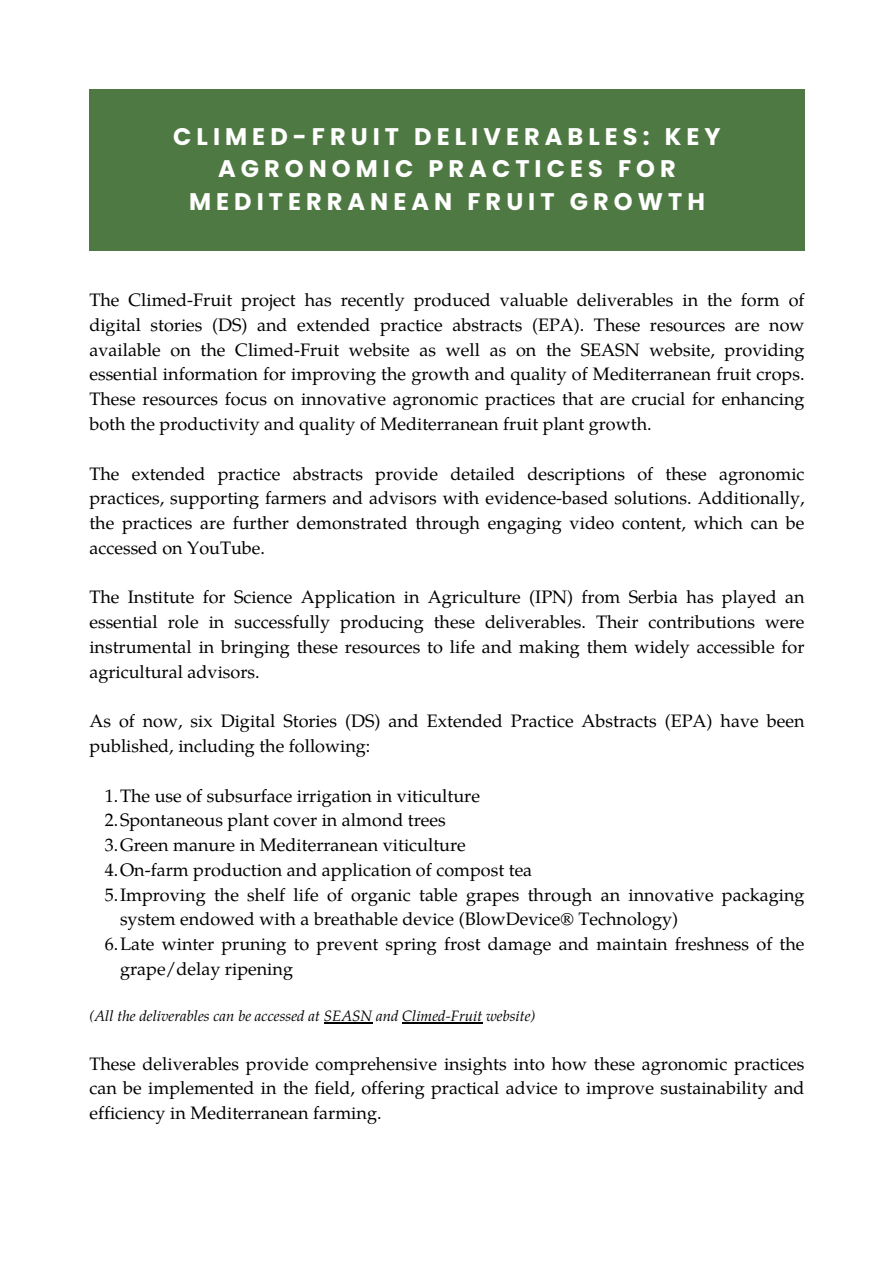
<style>
.page{position:relative;width:894px;height:1264px;background:#fff}
.page>*{position:absolute;margin:0;border:0;box-sizing:border-box;transform-origin:0 0}
.t1{font:700 24px/32.7px "Poppins";letter-spacing:.21em;color:#fff;text-align:center}
.t2{font:18px/24.8px "Te X Gyre Pagella";color:#000;text-align:justify}
.t3{font:italic 15px "Te X Gyre Pagella";color:#000}
</style>
<div class="page">
<div style="left:89px;top:89px;width:715px;height:162px;background:#4f7942"></div>
<hr style="left:324px;top:1022px;width:48px;height:1px;background:#000">
<hr style="left:402px;top:1022px;width:80px;height:1px;background:#000">
<h1 class="t1" style="left:173px;top:120px;width:549px">CLIMED-FRUIT DELIVERABLES: KEY<br>AGRONOMIC PRACTICES FOR<br>MEDITERRANEAN FRUIT GROWTH</h1>
<h2 class="t2" style="left:89px;top:286px;width:716px">The Climed-Fruit project has recently produced valuable deliverables in the form of digital stories (DS) and extended practice abstracts (EPA). These resources are now available on the Climed-Fruit website as well as on the SEASN website, providing essential information for improving the growth and quality of Mediterranean fruit crops.<br>These resources focus on innovative agronomic practices that are crucial for enhancing both the productivity and quality of Mediterranean fruit plant growth.</h2>
<h2 class="t2" style="left:89px;top:460px;width:716px">The extended practice abstracts provide detailed descriptions of these agronomic practices, supporting farmers and advisors with evidence-based solutions. Additionally, the practices are further demonstrated through engaging video content, which can be accessed on YouTube.</h2>
<h2 class="t2" style="left:89px;top:583px;width:716px">The Institute for Science Application in Agriculture (IPN) from Serbia has played an essential role in successfully producing these deliverables. Their contributions were instrumental in bringing these resources to life and making them widely accessible for agricultural advisors.</h2>
<h2 class="t2" style="left:89px;top:707px;width:716px">As of now, six Digital Stories (DS) and Extended Practice Abstracts (EPA) have been published, including the following:</h2>
<p class="t2" style="left:105px;top:781px;width:377px">1.The use of subsurface irrigation in viticulture</p>
<p class="t2" style="left:105px;top:806px;width:342px">2.Spontaneous plant cover in almond trees</p>
<p class="t2" style="left:105px;top:831px;width:362px">3.Green manure in Mediterranean viticulture</p>
<p class="t2" style="left:105px;top:856px;width:429px">4.On-farm production and application of compost tea</p>
<p class="t2" style="left:120px;top:880px;width:685px;text-indent:-15px">5.Improving the shelf life of organic table grapes through an innovative packaging system endowed with a breathable device (BlowDevice® Technology)</p>
<p class="t2" style="left:120px;top:930px;width:685px;text-indent:-15px">6.Late winter pruning to prevent spring frost damage and maintain freshness of the grape/delay ripening</p>
<p class="t3" style="left:89px;top:1004px;width:447px">(All the deliverables can be accessed at SEASN and Climed-Fruit website)</p>
<h2 class="t2" style="left:89px;top:1049px;width:716px">These deliverables provide comprehensive insights into how these agronomic practices can be implemented in the field, offering practical advice to improve sustainability and efficiency in Mediterranean farming.</h2>
</div>
